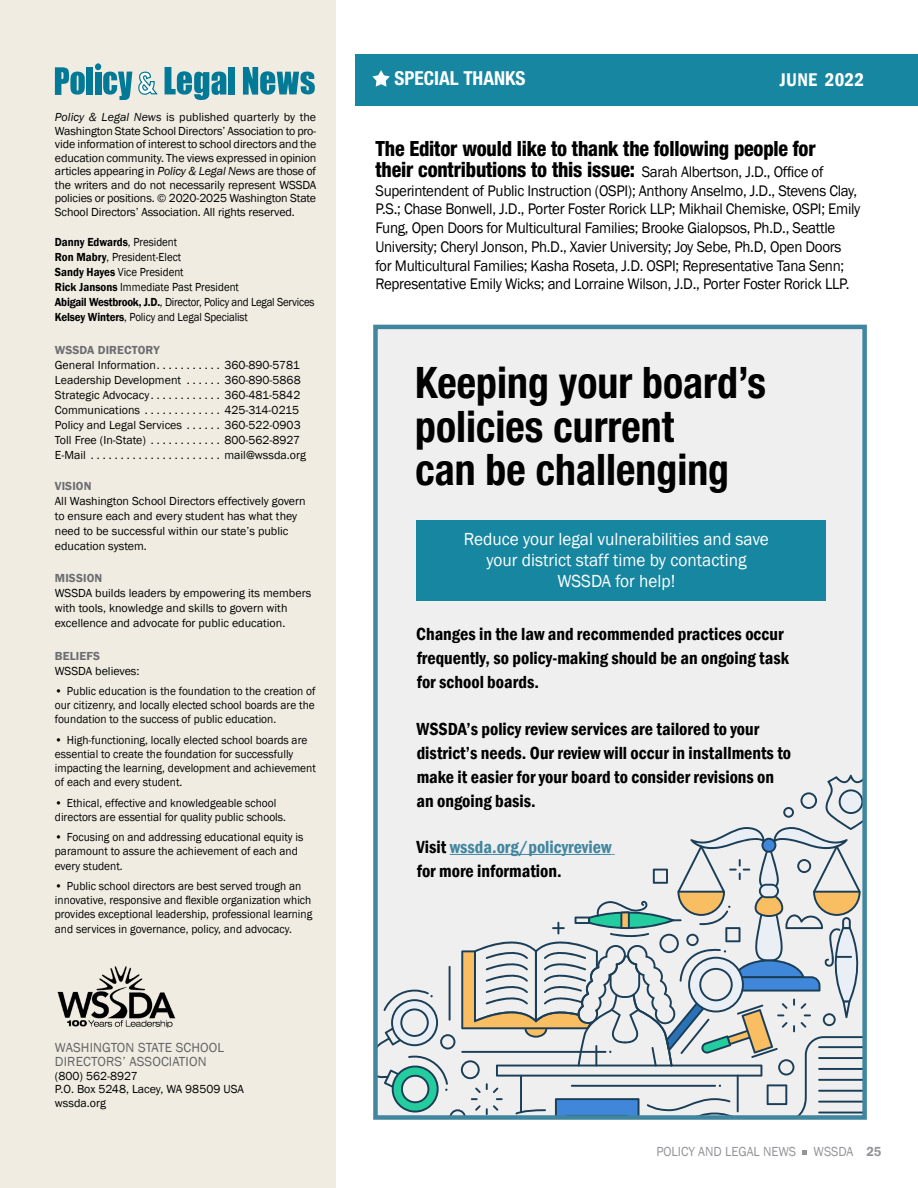
<style>
.page{position:relative;width:918px;height:1188px;background:#fff}
.page>*{position:absolute;margin:0;border:0;box-sizing:border-box;transform-origin:0 0}
.t1{font:700 condensed 43.5px/43.5px "Helvetica Neue LT Std";color:#000;scale:.96 1}
.New_Body__Drop_Cap{font:800 condensed 21px/21px "Helvetica Neue LT Std";letter-spacing:-.01em;color:#000;scale:.95 1}
.Header_0{font:700 condensed 19.35px "Helvetica Neue LT Std";color:#fff}
.t2{font:600 condensed 18.9px "Franklin Gothic";letter-spacing:.01em;color:#fff}
.t3{font:600 condensed 18px/24px "Franklin Gothic";color:#000}
.t4{font:18px/21px "Franklin Gothic";color:#fff;text-align:center;scale:.96 1}
.New_Body__Drop_Cap-2{font:15.75px/18.8px "Franklin Gothic";letter-spacing:-.02em;color:#000;scale:.95 1}
.t5{font:13.5px/13.5px "Franklin Gothic";letter-spacing:.01em;color:#636366}
.t6{font:13.5px "Franklin Gothic";color:#939498;scale:.95 1}
.t7{font:12px/13.5px "Franklin Gothic";color:#000}
.t8{font:12px/14.2px "Franklin Gothic";color:#000;scale:.95 1}
.t9{font:12px "Franklin Gothic";color:#000;scale:.91 1}
.t10{font:12px "Franklin Gothic";letter-spacing:-.02em;color:#000;scale:.91 1}
.t11{font:600 12px "Franklin Gothic";letter-spacing:.01em;color:#6d6d71}
.t12{font:600 12px "Franklin Gothic";color:#000;scale:.91 1}
.s1{font-style:italic}
.s2{font-weight:400}
.s3{font-weight:600}
.s4{font-family:"Franklin Gothic";font-weight:400;font-stretch:normal;font-size:15.75px}
.s5{color:#41869f}
</style>
<div class="page">
<svg style="left:803px;top:1150px;width:4px;height:5px"></svg>
<div style="left:355px;top:55px;width:563px;height:51px;background:#1686a1"></div>
<svg style="left:372px;top:70px;width:18px;height:17px"></svg>
<div style="left:0;top:0;width:336px;height:1188px;background:#f0ece2"></div>
<svg style="left:165px;top:67px;width:61px;height:33px"></svg>
<div style="left:229px;top:67px;width:6px;height:28px;background:#027996"></div>
<svg style="left:243px;top:67px;width:72px;height:28px"></svg>
<div style="left:95px;top:72px;width:6px;height:23px;background:#027996"></div>
<div style="left:95px;top:63px;width:6px;height:7px;background:#027996;border-radius:50%"></div>
<svg style="left:103px;top:71px;width:55px;height:29px"></svg>
<svg style="left:55px;top:67px;width:30px;height:28px"></svg>
<div style="left:86px;top:67px;width:7px;height:28px;background:#027996"></div>
<div style="left:375px;top:327px;width:490px;height:791px;background:#efeff0"></div>
<div style="left:373px;top:325px;width:494px;height:795px;border:4px solid #41869f"></div>
<img style="left:57px;top:966px;width:119px;height:62px">
<svg style="left:375px;top:775px;width:490px;height:343px"></svg>
<div style="left:417px;top:520px;width:409px;height:81px;background:#1686a1"></div>
<p class="t7" style="left:55px;top:111px;width:263px;text-align:justify"><span class="s1">Policy &amp; Legal News</span> is published quarterly by the Washington State School Directors’ Association to pro&shy;vide information of interest to school directors and the education community. The views expressed in opinion articles appearing in <span class="s1">Policy &amp; Legal News</span> are those of the writers and do not necessarily represent WSSDA policies or positions. © 2020-2025 Washington State School Directors’ Association. All rights reserved.</p>
<p class="t12" style="left:55px;top:234px;width:136px">Danny Edwards<span class="s2">, President</span></p>
<p class="t9" style="left:55px;top:249px;width:140px"><span class="s3">Ron Mabry</span>, President-Elect</p>
<p class="t9" style="left:55px;top:264px;width:143px"><span class="s3">Sandy Hayes</span> Vice President</p>
<p class="t9" style="left:55px;top:279px;width:204px"><span class="s3">Rick Jansons</span> Immediate Past President</p>
<p class="t10" style="left:55px;top:294px;width:287px"><span class="s3">Abigail Westbrook, J.D.</span>, Director, Policy and Legal Services</p>
<p class="t9" style="left:55px;top:309px;width:214px"><span class="s3">Kelsey Winters</span>, Policy and Legal Specialist</p>
<p class="t11" style="left:55px;top:343px;width:106px">WSSDA DIRECTORY</p>
<p class="t7" style="left:55px;top:358px;width:105px">General Information............</p>
<p class="t7" style="left:224px;top:358px;width:77px">360-890-5781</p>
<p class="t7" style="left:55px;top:373px;width:133px">Leadership Development .......</p>
<p class="t7" style="left:224px;top:373px;width:78px">360-890-5868</p>
<p class="t7" style="left:55px;top:388px;width:99px">Strategic Advocacy.............</p>
<p class="t7" style="left:224px;top:388px;width:77px">360-481-5842</p>
<p class="t7" style="left:55px;top:403px;width:91px">Communications..............</p>
<p class="t7" style="left:224px;top:403px;width:76px">425-314-0215</p>
<p class="t7" style="left:55px;top:418px;width:133px">Policy and Legal Services.......</p>
<p class="t7" style="left:224px;top:418px;width:78px">360-522-0903</p>
<p class="t7" style="left:55px;top:433px;width:97px">Toll Free (In-State) .............</p>
<p class="t7" style="left:224px;top:433px;width:77px">800-562-8927</p>
<p class="t7" style="left:55px;top:448px;width:37px">E-Mail.......................</p>
<p class="t7" style="left:224px;top:448px;width:83px">mail@wssda.org</p>
<p class="t11" style="left:55px;top:479px;width:38px">VISION</p>
<p class="t7" style="left:55px;top:494px;width:252px;line-height:15px">All Washington School Directors effectively govern to ensure each and every student has what they need to be successful within our state’s public education system.</p>
<p class="t11" style="left:55px;top:571px;width:49px">MISSION</p>
<p class="t7" style="left:55px;top:586px;width:258px;line-height:15px">WSSDA builds leaders by empowering its members with tools, knowledge and skills to govern with excellence and advocate for public education.</p>
<p class="t11" style="left:55px;top:648px;width:47px">BELIEFS</p>
<p class="t7" style="left:55px;top:664px;width:86px">WSSDA believes:</p>
<p class="t8" style="left:55px;top:684px;width:276px;text-align:justify">• Public education is the foundation to the creation of our citizenry, and locally elected school boards are the foundation to the success of public education.</p>
<p class="t8" style="left:55px;top:733px;width:276px">• High-functioning, locally elected school boards are essential to create the foundation for successfully impacting the learning, development and achievement of each and every student.</p>
<p class="t8" style="left:55px;top:796px;width:245px">• Ethical, effective and knowledgeable school directors are essential for quality public schools.</p>
<p class="t8" style="left:55px;top:830px;width:263px">• Focusing on and addressing educational equity is paramount to assure the achievement of each and every student.</p>
<p class="t8" style="left:55px;top:879px;width:273px">• Public school directors are best served trough an innovative, responsive and flexible organization which provides exceptional leadership, professional learning and services in governance, policy, and advocacy.</p>
<p class="t5" style="left:55px;top:1041px;width:171px">WASHINGTON STATE SCHOOL<br>DIRECTORS’ ASSOCIATION</p>
<p class="t7" style="left:55px;top:1069px;width:84px">(800) 562-8927</p>
<p class="t7" style="left:55px;top:1083px;width:191px">P.O. Box 5248, Lacey, WA 98509 USA</p>
<p class="t7" style="left:55px;top:1096px;width:53px">wssda.org</p>
<p class="Header_0" style="left:394px;top:67px;width:133px">SPECIAL THANKS</p>
<p class="t2" style="left:780px;top:67px;width:86px">JUNE 2022</p>
<p class="New_Body__Drop_Cap" style="left:375px;top:137px;width:473px">The Editor would like to thank the following people for their contributions to this issue: <span class="s4">Sarah Albertson, J.D., Office of</span></p>
<p class="New_Body__Drop_Cap-2" style="left:375px;top:181px;width:512px">Superintendent of Public Instruction (OSPI); Anthony Anselmo, J.D., Stevens Clay, P.S.; Chase Bonwell, J.D., Porter Foster Rorick LLP; Mikhail Chemiske, OSPI; Emily Fung, Open Doors for Multicultural Families; Brooke Gialopsos, Ph.D., Seattle University; Cheryl Jonson, Ph.D., Xavier University; Joy Sebe, Ph.D, Open Doors for Multicultural Families; Kasha Roseta, J.D. OSPI; Representative Tana Senn; Representative Emily Wicks; and Lorraine Wilson, J.D., Porter Foster Rorick LLP.</p>
<p class="t1" style="left:415px;top:360px;width:367px">Keeping your board’s policies current<br>can be challenging</p>
<p class="t4" style="left:464px;top:529px;width:319px">Reduce your legal vulnerabilities and save</p>
<p class="t4" style="left:486px;top:550px;width:272px">your district staff time by contacting<br>WSSDA for help!</p>
<p class="t3" style="left:416px;top:622px;width:374px">Changes in the law and recommended practices occur frequently, so policy-making should be an ongoing task for school boards.</p>
<p class="t3" style="left:416px;top:716px;width:376px">WSSDA’s policy review services are tailored to your district’s needs. Our review will occur in installments to make it easier for your board to consider revisions on an ongoing basis.</p>
<p class="t3" style="left:417px;top:835px;width:196px">Visit <span class="s5">wssda.org/policyreview </span>for more information.</p>
<p class="t6" style="left:656px;top:1143px;width:149px">POLICY AND LEGAL NEWS</p>
<p class="t6" style="left:814px;top:1143px;width:73px">WSSDA <span class="s3">25</span></p>
</div>
